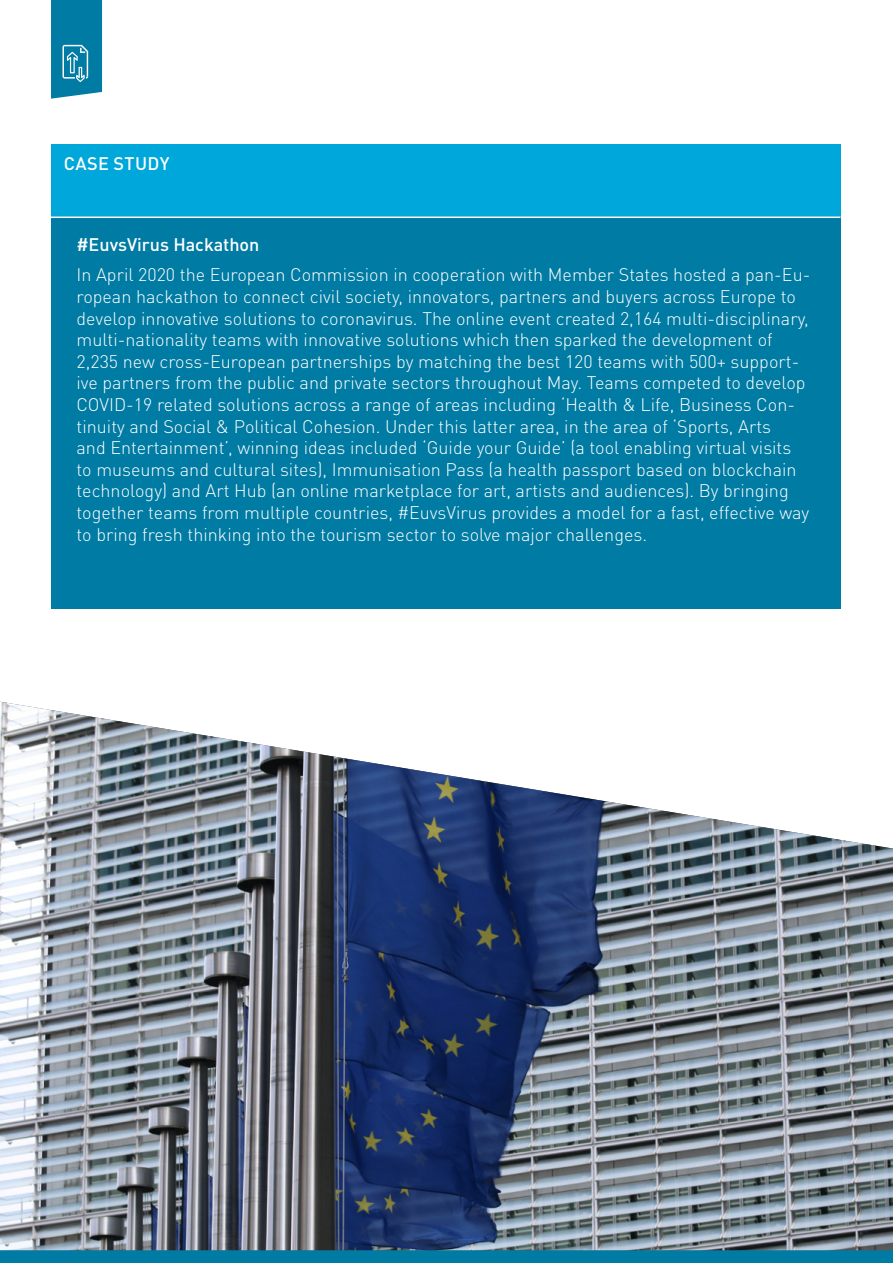
<style>
.page{position:relative;width:893px;height:1263px;background:#fff}
.page>*{position:absolute;margin:0;border:0;box-sizing:border-box;transform-origin:0 0}
.t1{font:300 18px/21.6px "DIN Pro";color:#fff}
.t2{font:500 18px "DIN Pro";color:#fff}
.t3{font:500 18px "DIN Pro";letter-spacing:.02em;color:#fff}
</style>
<div class="page">
<div style="left:0;top:1250px;width:893px;height:13px;background:#007ba3"></div>
<svg style="left:51px;top:0;width:51px;height:99px;background:#1787ab"></svg>
<div style="left:51px;top:145px;width:789px;height:72px;background:#00a7da"></div>
<div style="left:51px;top:217px;width:789px;height:391px;background:#007ba3"></div>
<hr style="left:51px;top:217px;width:789px;height:1px;background:#fff">
<img style="left:0;top:702px;width:893px;height:548px">
<p class="t3" style="left:64px;top:149px;width:107px">CASE STUDΥ</p>
<p class="t2" style="left:77px;top:230px;width:184px">#EuvsVirus Hackathon</p>
<p class="t1" style="left:77px;top:263px;width:735px">In April 2020 the European Commission in cooperation with Member States hosted a pan-Eu&shy;ropean hackathon to connect civil society, innovators, partners and buyers across Europe to develop innovative solutions to coronavirus. The online event created 2,164 multi-disciplinary, multi-nationality teams with innovative solutions which then sparked the development of 2,235 new cross-European partnerships by matching the best 120 teams with 500+ support&shy;ive partners from the public and private sectors throughout May. Teams competed to develop COVID-19 related solutions across a range of areas including ‘Health &amp; Life, Business Con&shy;tinuity and Social &amp; Political Cohesion. Under this latter area, in the area of ‘Sports, Arts<br>and Entertainment’, winning ideas included ‘Guide your Guide’ (a tool enabling virtual visits to museums and cultural sites), Immunisation Pass (a health passport based on blockchain technology) and Art Hub (an online marketplace for art, artists and audiences). By bringing together teams from multiple countries, #EuvsVirus provides a model for a fast, effective way to bring fresh thinking into the tourism sector to solve major challenges.</p>
</div>
